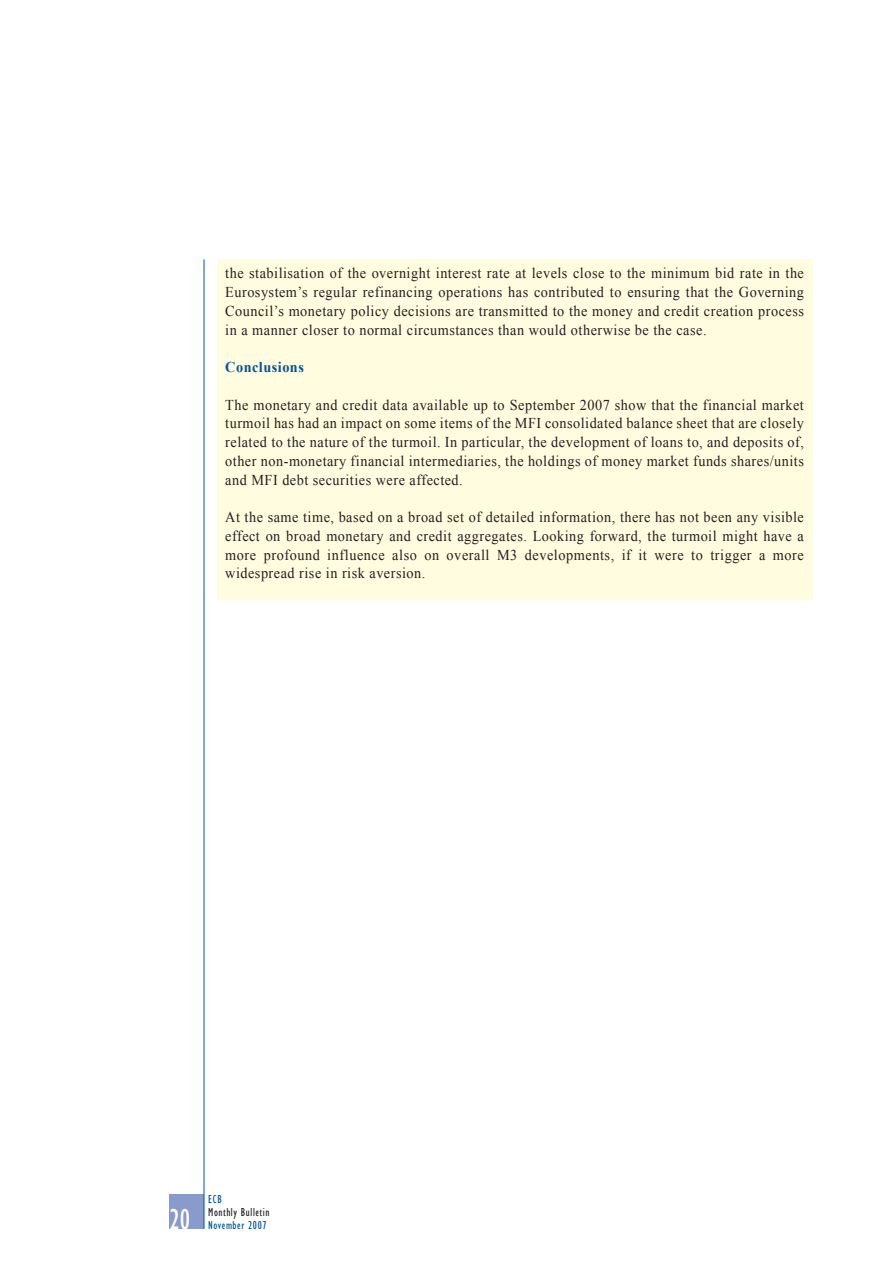
<style>
.page{position:relative;width:893px;height:1263px;background:#fff}
.page>*{position:absolute;margin:0;border:0;box-sizing:border-box;transform-origin:0 0}
.t1{font:condensed 30px "Gill Sans";color:#fff;scale:.95 1}
.t2{font:15px/18.8px "Times New Roman";letter-spacing:.035em;color:#231f20;text-align:justify;scale:.95 1}
.t3{font:700 15px "Times New Roman";letter-spacing:.035em;color:#0054a1;scale:.95 1}
.t4{font:condensed 12px "Gill Sans";letter-spacing:.05em;color:#0054a1;scale:.95 1}
.t5{font:condensed 12px "Gill Sans";letter-spacing:.05em;color:#231f20;scale:.95 1}
</style>
<div class="page">
<div style="left:170px;top:1195px;width:34px;height:34px;background:#899bcc"></div>
<hr style="left:204px;top:259px;width:1px;height:970px;background:#0054a1">
<div style="left:217px;top:259px;width:595px;height:341px;background:#fffcdf"></div>
<p class="t2" style="left:225px;top:264px;width:610px">the stabilisation of the overnight interest rate at levels close to the minimum bid rate in the Eurosystem’s regular refinancing operations has contributed to ensuring that the Governing Council’s monetary policy decisions are transmitted to the money and credit creation process in a manner closer to normal circumstances than would otherwise be the case.</p>
<p class="t3" style="left:225px;top:359px;width:84px">Conclusions</p>
<p class="t2" style="left:225px;top:395px;width:610px">The monetary and credit data available up to September 2007 show that the financial market turmoil has had an impact on some items of the MFI consolidated balance sheet that are closely related to the nature of the turmoil. In particular, the development of loans to, and deposits of, other non-monetary financial intermediaries, the holdings of money market funds shares/units and MFI debt securities were affected.</p>
<p class="t2" style="left:225px;top:508px;width:610px">At the same time, based on a broad set of detailed information, there has not been any visible effect on broad monetary and credit aggregates. Looking forward, the turmoil might have a more profound influence also on overall M3 developments, if it were to trigger a more widespread rise in risk aversion.</p>
<h1 class="t1" style="left:169px;top:1208px;width:23px">20</h1>
<p class="t4" style="left:208px;top:1195px;width:16px">ECB</p>
<p class="t5" style="left:208px;top:1208px;width:66px">Monthly Bulletin</p>
<p class="t4" style="left:208px;top:1221px;width:63px">November 2007</p>
</div>
